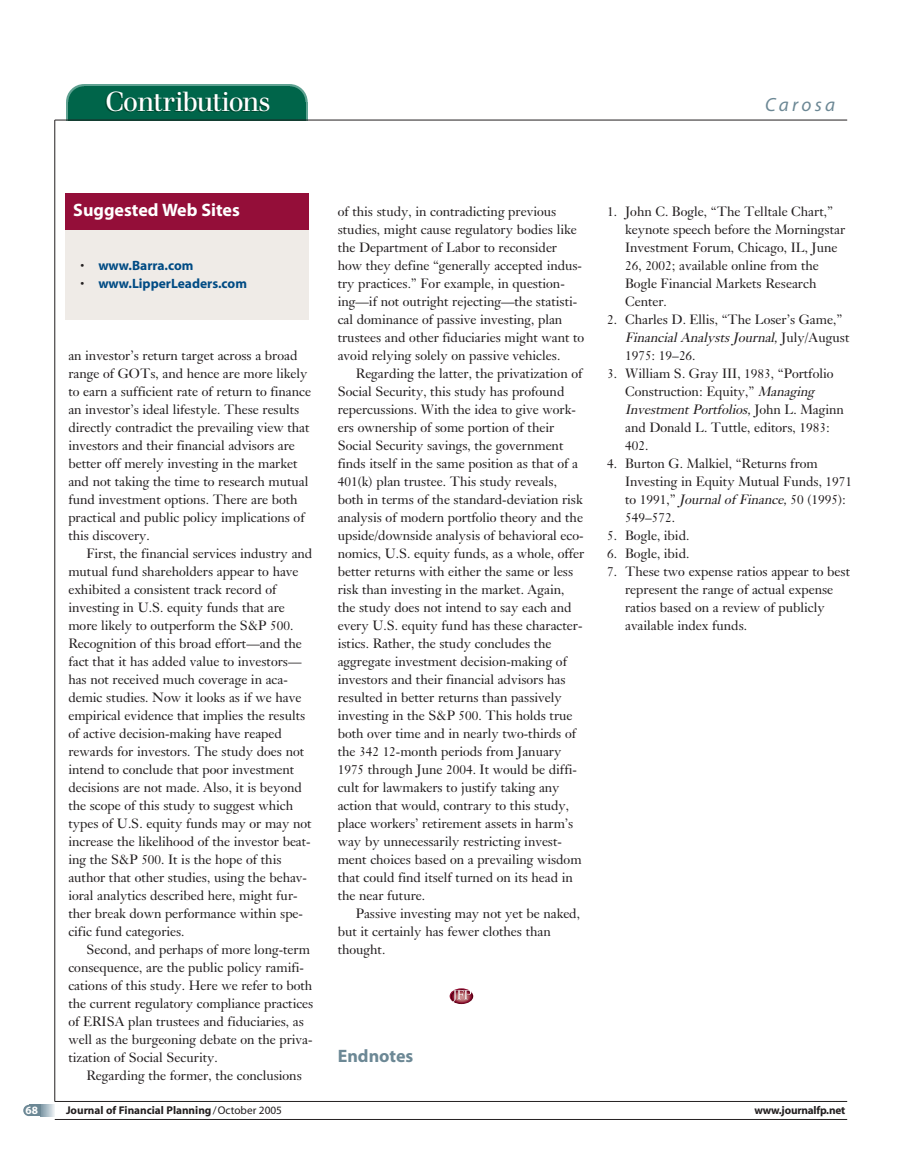
<style>
.page{position:relative;width:905px;height:1175px;background:#fff}
.page>*{position:absolute;margin:0;border:0;box-sizing:border-box;transform-origin:0 0}
.t1{font:27px "Walbaum";letter-spacing:-.04em;color:#fff}
.t2{font:italic 19.2px "Myriad";letter-spacing:.17em;color:#6c8895}
.t3{font:700 18px "Myriad";color:#fff}
.t4{font:700 18px "Myriad";color:#6c8895}
.t5{font:13.5px/18px "Bliss";color:#231f20}
.t6{font:700 13.5px "Myriad";color:#004b84}
.t7{font:700 11.25px "Myriad";color:#231f20}
.t8{font:700 11.25px "Myriad";color:#fff}
.s1{font-weight:400;color:#231f20}
.s2{font-weight:400}
.s3{font-style:italic}
</style>
<div class="page">
<hr style="left:55px;top:1119px;width:792px;height:1px;background:#231f20">
<hr style="left:55px;top:1101px;width:792px;height:1px;background:#231f20">
<hr style="left:54px;top:120px;width:1px;height:981px;background:#231f20">
<svg style="left:272px;top:84px;width:36px;height:36px"></svg>
<svg style="left:66px;top:84px;width:36px;height:36px"></svg>
<div style="left:84px;top:84px;width:206px;height:36px;background:#60a292"></div>
<svg style="left:66px;top:102px;width:242px;height:18px"></svg>
<div style="left:68px;top:86px;width:32px;height:32px;background:#00654a;border-radius:50%"></div>
<div style="left:274px;top:86px;width:31px;height:32px;background:#00654a;border-radius:50%"></div>
<div style="left:84px;top:86px;width:206px;height:34px;background:#00654a"></div>
<div style="left:68px;top:102px;width:237px;height:18px;background:#00654a"></div>
<svg style="left:40px;top:1104px;width:15px;height:12px"></svg>
<div style="left:23px;top:1104px;width:11px;height:12px;background:#6c8895;border-radius:50%"></div>
<div style="left:29px;top:1104px;width:11px;height:12px;background:#6c8895"></div>
<hr style="left:55px;top:120px;width:792px;height:1px;background:#231f20">
<svg style="left:449px;top:988px;width:24px;height:16px"></svg>
<svg style="left:452px;top:990px;width:19px;height:12px"></svg>
<div style="left:65px;top:194px;width:243px;height:126px;background:#efebe7"></div>
<div style="left:66px;top:193px;width:243px;height:36px;background:#940e39"></div>
<h1 class="t1" style="left:105px;top:92px;width:167px">Contributions</h1>
<h2 class="t2" style="left:765px;top:97px;width:71px">Carosa</h2>
<h3 class="t3" style="left:73px;top:203px;width:168px">Suggested Web Sites</h3>
<p class="t6" style="left:80px;top:260px;width:115px"><span class="s1">•</span> www.Barra.com</p>
<p class="t6" style="left:80px;top:278px;width:168px"><span class="s1">•</span> www.LipperLeaders.com</p>
<p class="t5" style="left:68px;top:346px;width:244px">an investor’s return target across a broad range of GOTs, and hence are more likely to earn a sufficient rate of return to finance an investor’s ideal lifestyle. These results directly contradict the prevailing view that investors and their financial advisors are better off merely investing in the market and not taking the time to research mutual fund investment options. There are both practical and public policy implications of this discovery.</p>
<p class="t5" style="left:68px;top:544px;width:245px;text-indent:18px">First, the financial services industry and mutual fund shareholders appear to have exhibited a consistent track record of investing in U.S. equity funds that are more likely to outperform the S&amp;P 500.<br>Recognition of this broad effort—and the fact that it has added value to investors— has not received much coverage in aca&shy;demic studies. Now it looks as if we have empirical evidence that implies the results of active decision-making have reaped rewards for investors. The study does not intend to conclude that poor investment decisions are not made. Also, it is beyond the scope of this study to suggest which types of U.S. equity funds may or may not increase the likelihood of the investor beat&shy;ing the S&amp;P 500. It is the hope of this author that other studies, using the behav&shy;ioral analytics described here, might fur&shy;ther break down performance within spe&shy;cific fund categories.</p>
<p class="t5" style="left:68px;top:940px;width:246px;text-indent:18px">Second, and perhaps of more long-term consequence, are the public policy ramifi&shy;cations of this study. Here we refer to both the current regulatory compliance practices of ERISA plan trustees and fiduciaries, as well as the burgeoning debate on the priva&shy;tization of Social Security.</p>
<p class="t5" style="left:86px;top:1066px;width:217px">Regarding the former, the conclusions</p>
<p class="t8" style="left:26px;top:1106px;width:14px">68</p>
<p class="t7" style="left:66px;top:1105px;width:217px">Journal of Financial Planning<span class="s2">/October 2005</span></p>
<p class="t5" style="left:338px;top:202px;width:248px">of this study, in contradicting previous studies, might cause regulatory bodies like the Department of Labor to reconsider how they define “generally accepted indus&shy;try practices.” For example, in question&shy;ing—if not outright rejecting—the statisti&shy;cal dominance of passive investing, plan trustees and other fiduciaries might want to avoid relying solely on passive vehicles.</p>
<p class="t5" style="left:338px;top:364px;width:248px;text-indent:18px">Regarding the latter, the privatization of Social Security, this study has profound repercussions. With the idea to give work&shy;ers ownership of some portion of their Social Security savings, the government finds itself in the same position as that of a 401(k) plan trustee. This study reveals, both in terms of the standard-deviation risk analysis of modern portfolio theory and the upside/downside analysis of behavioral eco&shy;nomics, U.S. equity funds, as a whole, offer better returns with either the same or less risk than investing in the market. Again, the study does not intend to say each and every U.S. equity fund has these character&shy;istics. Rather, the study concludes the aggregate investment decision-making of investors and their financial advisors has resulted in better returns than passively investing in the S&amp;P 500. This holds true both over time and in nearly two-thirds of the 342 12-month periods from January 1975 through June 2004. It would be diffi&shy;cult for lawmakers to justify taking any action that would, contrary to this study, place workers’ retirement assets in harm’s way by unnecessarily restricting invest&shy;ment choices based on a prevailing wisdom that could find itself turned on its head in the near future.</p>
<p class="t5" style="left:338px;top:904px;width:244px;text-indent:18px">Passive investing may not yet be naked, but it certainly has fewer clothes than thought.</p>
<p class="t5" style="left:625px;top:202px;width:221px;text-indent:-18px">1. John C. Bogle, “The Telltale Chart,” keynote speech before the Morningstar<br>Investment Forum, Chicago, IL, June<br>26, 2002; available online from the<br>Bogle Financial Markets Research<br>Center.</p>
<p class="t5" style="left:625px;top:310px;width:226px;text-indent:-18px">2. Charles D. Ellis, “The Loser’s Game,”<br><span class="s3">FinancialAnalystsJournal,</span>J u l y / A u g u s t<br>1975: 19–26.</p>
<p class="t5" style="left:625px;top:364px;width:220px;text-indent:-18px">3. William S. Gray III, 1983, “Portfolio<br>Construction: Equity,” <span class="s3">Managing<br>InvestmentPortfolios,</span> J o h n L . M a g i n n and Donald L. Tuttle, editors, 1983:<br>402.</p>
<p class="t5" style="left:625px;top:454px;width:228px;text-indent:-18px">4. Burton G. Malkiel, “Returns from<br>Investing in Equity Mutual Funds, 1971 to 1991,” <span class="s3">Journalof Finance,</span>50 (1995):<br>549–572.</p>
<p class="t5" style="left:607px;top:526px;width:84px">5. Bogle, ibid.</p>
<p class="t5" style="left:607px;top:544px;width:84px">6. Bogle, ibid.</p>
<p class="t5" style="left:625px;top:562px;width:226px;text-indent:-18px">7. These two expense ratios appear to best represent the range of actual expense ratios based on a review of publicly available index funds.</p>
<h3 class="t4" style="left:338px;top:1049px;width:77px">Endnotes</h3>
<p class="t7" style="left:754px;top:1105px;width:92px">www.journalfp.net</p>
</div>
